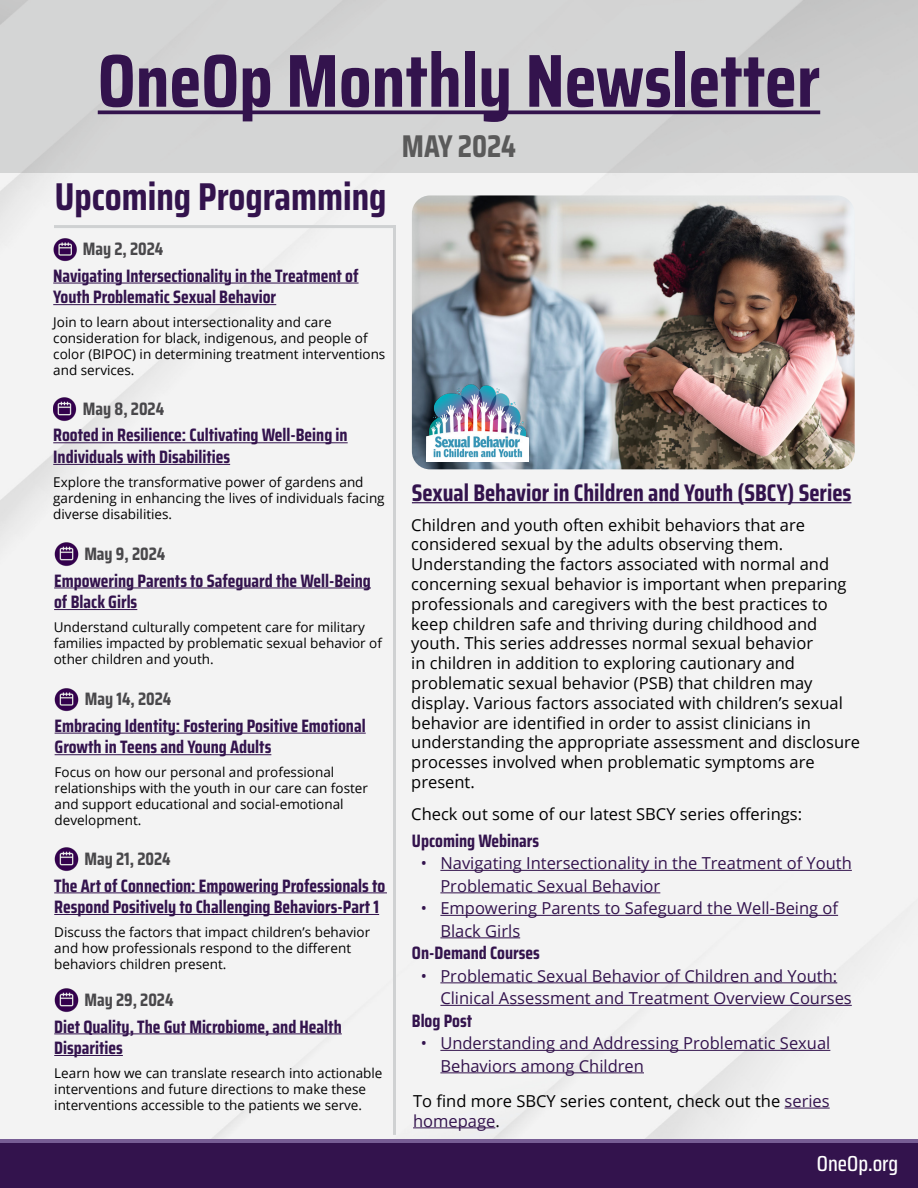
<style>
.page{position:relative;width:918px;height:1188px;background:#fff}
.page>*{position:absolute;margin:0;border:0;box-sizing:border-box;transform-origin:0 0}
.t1{font:700 75px "Saira Condensed";color:#33134d}
.t2{font:700 38.85px "Saira Condensed";color:#33134d}
.t3{font:700 31.5px "Saira Condensed";color:#5a5a5a}
.t4{font:700 24px "Saira Condensed";color:#33134d}
.t5{font:500 21.75px "Saira Condensed";color:#fff}
.t6{font:700 18px/21.6px "Saira Condensed";color:#33134d}
.t7{font:700 18px "Saira Condensed";color:#49484b}
.t8{font:16.5px/19.8px "Open Sans";color:#000}
.t9{font:16.5px/22.5px "Open Sans";color:#33134d}
.t10{font:13.5px/16.2px "Open Sans";color:#000}
.s1{color:#33134d}
</style>
<div class="page">
<svg style="left:0;top:1139px;width:918px;height:5px;fill:#775d94"></svg>
<div style="left:0;top:0;width:918px;height:173px;background:#d4d5d5"></div>
<svg style="left:98px;top:110px;width:722px;height:4px;fill:#33134d"></svg>
<img style="left:412px;top:195px;width:443px;height:274px">
<div style="left:0;top:1144px;width:918px;height:44px;background:#33134d"></div>
<hr style="left:54px;top:225px;width:342px;height:3px;background:#cfd1d2">
<hr style="left:393px;top:225px;width:3px;height:910px;background:#cfd1d2">
<hr style="left:412px;top:502px;width:439px;height:1px;background:#33134d">
<img style="left:54px;top:542px;width:25px;height:24px">
<img style="left:53px;top:238px;width:24px;height:23px">
<hr style="left:53px;top:442px;width:295px;height:1px;background:#33134d">
<hr style="left:53px;top:464px;width:177px;height:1px;background:#33134d">
<img style="left:53px;top:397px;width:24px;height:24px">
<hr style="left:53px;top:283px;width:306px;height:1px;background:#33134d">
<hr style="left:53px;top:304px;width:223px;height:1px;background:#33134d">
<hr style="left:54px;top:588px;width:317px;height:1px;background:#33134d">
<hr style="left:54px;top:609px;width:83px;height:1px;background:#33134d">
<img style="left:54px;top:688px;width:25px;height:23px">
<hr style="left:55px;top:733px;width:311px;height:1px;background:#33134d">
<hr style="left:55px;top:754px;width:216px;height:1px;background:#33134d">
<img style="left:54px;top:847px;width:25px;height:24px">
<hr style="left:54px;top:892px;width:333px;height:1px;background:#33134d">
<hr style="left:54px;top:914px;width:325px;height:1px;background:#33134d">
<img style="left:54px;top:988px;width:25px;height:24px">
<hr style="left:54px;top:1033px;width:288px;height:1px;background:#33134d">
<hr style="left:54px;top:1055px;width:69px;height:1px;background:#33134d">
<hr style="left:440px;top:870px;width:412px;height:1px;background:#33134d">
<hr style="left:440px;top:892px;width:220px;height:1px;background:#33134d">
<hr style="left:440px;top:915px;width:398px;height:1px;background:#33134d">
<hr style="left:440px;top:937px;width:80px;height:1px;background:#33134d">
<hr style="left:440px;top:982px;width:397px;height:1px;background:#33134d">
<hr style="left:440px;top:1005px;width:412px;height:1px;background:#33134d">
<hr style="left:440px;top:1050px;width:390px;height:1px;background:#33134d">
<hr style="left:440px;top:1072px;width:204px;height:1px;background:#33134d">
<hr style="left:785px;top:1108px;width:45px;height:1px;background:#33134d">
<hr style="left:413px;top:1127px;width:82px;height:1px;background:#33134d">
<img style="left:427px;top:382px;width:101px;height:79px">
<p class="t1" style="left:98px;top:23px;width:724px">OneOp Monthly Newsletter</p>
<p class="t3" style="left:402px;top:122px;width:116px">MAY 2024</p>
<p class="t2" style="left:55px;top:167px;width:333px">Upcoming Programming</p>
<p class="t7" style="left:83px;top:235px;width:82px">May 2, 2024</p>
<p class="t6" style="left:53px;top:264px;width:307px">Navigating Intersectionality in the Treatment of<br>Youth Problematic Sexual Behavior</p>
<p class="t10" style="left:53px;top:313px;width:334px">Join to learn about intersectionality and care consideration for black, indigenous, and people of color (BIPOC) in determining treatment interventions and services.</p>
<p class="t7" style="left:83px;top:395px;width:83px">May 8, 2024</p>
<p class="t6" style="left:53px;top:424px;width:296px">Rooted in Resilience: Cultivating Well-Being in<br>Individuals with Disabilities</p>
<p class="t10" style="left:53px;top:473px;width:333px">Explore the transformative power of gardens and gardening in enhancing the lives of individuals facing diverse disabilities.</p>
<p class="t7" style="left:84px;top:540px;width:82px">May 9, 2024</p>
<p class="t6" style="left:54px;top:569px;width:318px">Empowering Parents to Safeguard the Well-Being of Black Girls</p>
<p class="t10" style="left:54px;top:618px;width:330px">Understand culturally competent care for military families impacted by problematic sexual behavior of other children and youth.</p>
<p class="t7" style="left:85px;top:685px;width:88px">May 14, 2024</p>
<p class="t6" style="left:55px;top:715px;width:313px">Embracing Identity: Fostering Positive Emotional<br>Growth in Teens and Young Adults</p>
<p class="t10" style="left:55px;top:764px;width:315px">Focus on how our personal and professional relationships with the youth in our care can foster and support educational and social-emotional development.</p>
<p class="t7" style="left:84px;top:845px;width:88px">May 21, 2024</p>
<p class="t6" style="left:54px;top:874px;width:332px">The Art of Connection: Empowering Professionals to<br>Respond Positively to Challenging Behaviors-Part 1</p>
<p class="t10" style="left:54px;top:923px;width:318px">Discuss the factors that impact children’s behavior and how professionals respond to the different behaviors children present.</p>
<p class="t7" style="left:84px;top:986px;width:91px">May 29, 2024</p>
<p class="t6" style="left:54px;top:1015px;width:289px">Diet Quality, The Gut Microbiome, and Health<br>Disparities</p>
<p class="t10" style="left:54px;top:1064px;width:330px">Learn how we can translate research into actionable interventions and future directions to make these interventions accessible to the patients we serve.</p>
<p class="t4" style="left:412px;top:474px;width:441px">Sexual Behavior in Children and Youth (SBCY) Series</p>
<p class="t8" style="left:411px;top:514px;width:450px">Children and youth often exhibit behaviors that are considered sexual by the adults observing them.<br>Understanding the factors associated with normal and concerning sexual behavior is important when preparing professionals and caregivers with the best practices to keep children safe and thriving during childhood and youth. This series addresses normal sexual behavior<br>in children in addition to exploring cautionary and problematic sexual behavior (PSB) that children may display. Various factors associated with children’s sexual behavior are identified in order to assist clinicians in understanding the appropriate assessment and disclosure processes involved when problematic symptoms are present.</p>
<p class="t8" style="left:411px;top:803px;width:392px">Check out some of our latest SBCY series offerings:</p>
<p class="t6" style="left:412px;top:829px;width:129px">Upcoming Webinars</p>
<p class="t9" style="left:440px;top:851px;width:413px;text-indent:-20px">• Navigating Intersectionality in the Treatment of Youth<br>Problematic Sexual Behavior</p>
<p class="t9" style="left:440px;top:896px;width:399px;text-indent:-20px">• Empowering Parents to Safeguard the Well-Being of<br>Black Girls</p>
<p class="t6" style="left:412px;top:942px;width:129px">On-Demand Courses</p>
<p class="t9" style="left:440px;top:964px;width:413px;text-indent:-20px">• Problematic Sexual Behavior of Children and Youth:<br>Clinical Assessment and Treatment Overview Courses</p>
<p class="t6" style="left:412px;top:1009px;width:62px">Blog Post</p>
<p class="t9" style="left:440px;top:1031px;width:392px;text-indent:-20px">• Understanding and Addressing Problematic Sexual<br>Behaviors among Children</p>
<p class="t8" style="left:413px;top:1091px;width:418px">To find more SBCY series content, check out the <span class="s1">series homepage</span>.</p>
<p class="t5" style="left:817px;top:1148px;width:83px">OneOp.org</p>
</div>
